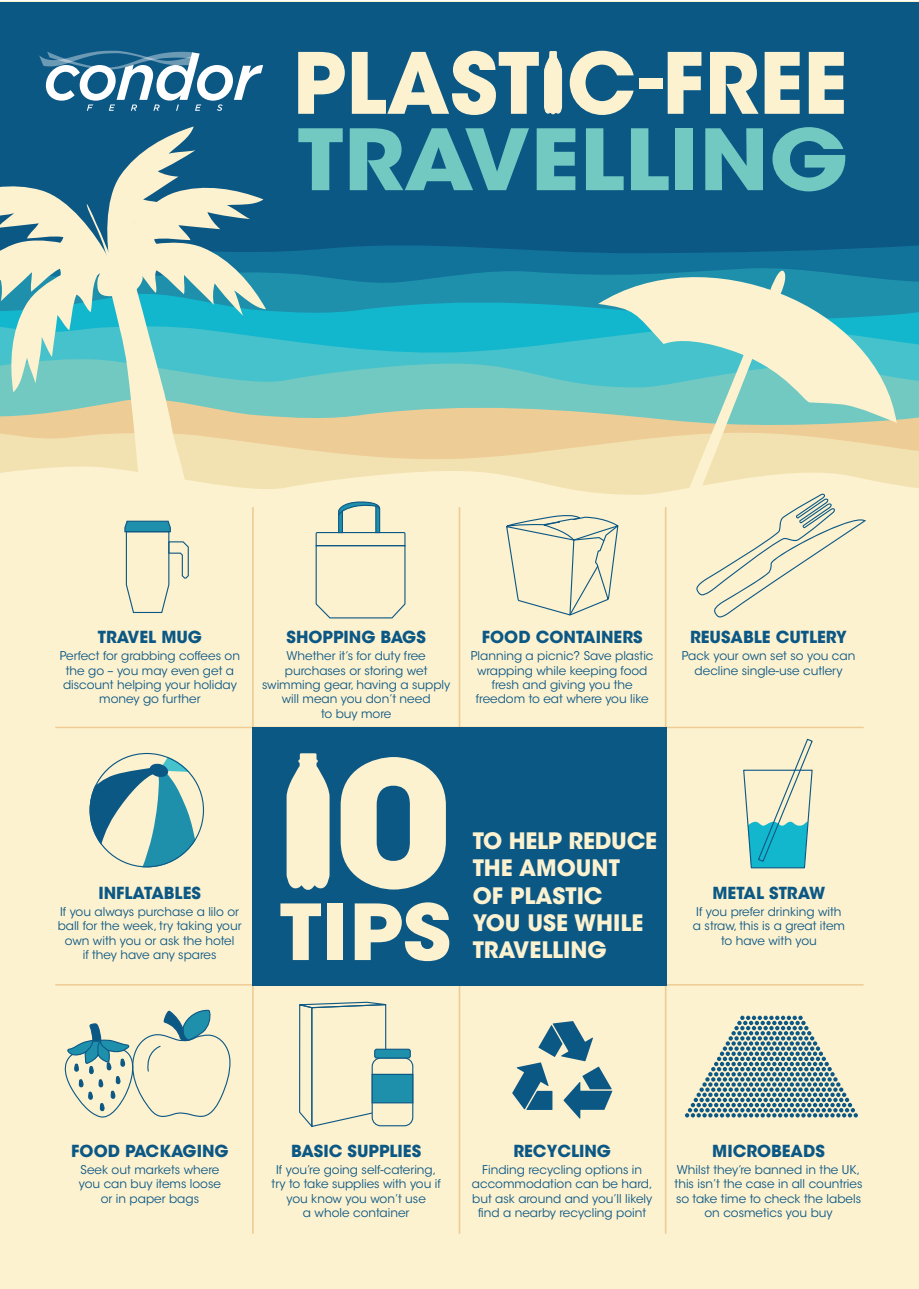
<style>
.page{position:relative;width:919px;height:1289px;background:#fff}
.page>*{position:absolute;margin:0;border:0;box-sizing:border-box;transform-origin:0 0}
.t1{font:700 172.5px "ITC Avant Garde Std";color:#fdf2d0;scale:1.1 1}
.t2{font:700 83.55px "ITC Avant Garde Std";color:#71c9c2;scale:1.1 1}
.t3{font:700 76.5px "ITC Avant Garde Std";color:#fdf2d0;scale:1.1 1}
.t4{font:700 22.5px/27px "ITC Avant Garde Std";color:#fdf2d0}
.t5{font:700 16.5px "ITC Avant Garde Std";color:#0c5885}
.t6{font:12px/14.4px "ITC Avant Garde Std";color:#0c5885;text-align:center}
</style>
<div class="page">
<div style="left:0;top:2px;width:918px;height:1286px;background:#fdf2d0"></div>
<div style="left:0;top:2px;width:918px;height:437px;background:#0c5885"></div>
<svg style="left:743px;top:738px;width:70px;height:131px"></svg>
<svg style="left:89px;top:753px;width:115px;height:114px"></svg>
<svg style="left:512px;top:1021px;width:100px;height:97px"></svg>
<svg style="left:299px;top:1001px;width:100px;height:126px"></svg>
<div style="left:372px;top:1058px;width:41px;height:67px;background:#fdf2d0;border-radius:8px"></div>
<div style="left:371px;top:1057px;width:42px;height:69px;border:1px solid #0c5885;border-radius:8px"></div>
<div style="left:371px;top:1073px;width:42px;height:30px;background:#1e90ac;border:1px solid #0c5885"></div>
<div style="left:374px;top:1049px;width:36px;height:9px;background:#1e90ac;border-radius:2px"></div>
<div style="left:374px;top:1048px;width:37px;height:10px;border:1px solid #0c5885;border-radius:2px"></div>
<svg style="left:685px;top:1015px;width:172px;height:102px"></svg>
<hr style="left:252px;top:507px;width:2px;height:726px;background:#eecc95">
<hr style="left:458px;top:507px;width:2px;height:220px;background:#eecc95">
<hr style="left:458px;top:984px;width:2px;height:249px;background:#eecc95">
<hr style="left:664px;top:507px;width:2px;height:726px;background:#eecc95">
<hr style="left:55px;top:726px;width:808px;height:2px;background:#eecc95">
<hr style="left:55px;top:984px;width:808px;height:1px;background:#eecc95">
<div style="left:252px;top:726px;width:414px;height:259px;background:#0c5885"></div>
<svg style="left:0;top:126px;width:918px;height:493px"></svg>
<svg style="left:64px;top:1009px;width:166px;height:109px"></svg>
<svg style="left:298px;top:52px;width:47px;height:62px"></svg>
<svg style="left:569px;top:51px;width:64px;height:64px"></svg>
<svg style="left:667px;top:52px;width:34px;height:62px"></svg>
<svg style="left:710px;top:52px;width:48px;height:62px"></svg>
<svg style="left:764px;top:52px;width:35px;height:62px;background:#ced4c1"></svg>
<svg style="left:808px;top:52px;width:35px;height:62px;background:#cdd3c1"></svg>
<svg style="left:352px;top:51px;width:210px;height:64px"></svg>
<svg style="left:286px;top:753px;width:43px;height:136px;background:#dbdcc5"></svg>
<div style="left:639px;top:79px;width:23px;height:10px;background:#fdf2d0"></div>
<svg style="left:39px;top:51px;width:224px;height:60px"></svg>
<h2 class="t2" style="left:297px;top:105px;width:502px">TRAVELLING</h2>
<h3 class="t5" style="left:98px;top:626px;width:106px">TRAVEL MUG</h3>
<p class="t6" style="left:60px;top:649px;width:182px">Perfect for grabbing coffees on the go – you may even get a discount helping your holiday money go further</p>
<h3 class="t5" style="left:98px;top:881px;width:104px">INFLATABLES</h3>
<p class="t6" style="left:58px;top:904px;width:185px">If you always purchase a lilo or ball for the week, try taking your own with you or ask the hotel<br>if they have any spares</p>
<h3 class="t5" style="left:286px;top:626px;width:141px">SHOPPING BAGS</h3>
<p class="t6" style="left:262px;top:649px;width:190px">Whether it’s for duty free purchases or storing wet swimming gear, having a supply will mean you don’t need<br>to buy more</p>
<h1 class="t1" style="left:334px;top:711px;width:109px">0</h1>
<h3 class="t3" style="left:279px;top:882px;width:157px">TIPS</h3>
<h3 class="t5" style="left:482px;top:626px;width:162px">FOOD CONTAINERS</h3>
<p class="t6" style="left:471px;top:649px;width:184px">Planning a picnic? Save plastic wrapping while keeping food fresh and giving you the freedom to eat where you like</p>
<h3 class="t4" style="left:472px;top:827px;width:186px">TO HELP REDUCE<br>THE AMOUNT<br>OF PLASTIC<br>YOU USE WHILE</h3>
<h3 class="t4" style="left:472px;top:935px;width:136px">TRAVELLING</h3>
<h3 class="t5" style="left:690px;top:626px;width:158px">REUSABLE CUTLERY</h3>
<p class="t6" style="left:681px;top:649px;width:175px">Pack your own set so you can decline single-use cutlery</p>
<h3 class="t5" style="left:712px;top:881px;width:114px">METAL STRAW</h3>
<p class="t6" style="left:693px;top:904px;width:154px">If you prefer drinking with a straw, this is a great item to have with you</p>
<h3 class="t5" style="left:71px;top:1139px;width:159px">FOOD PACKAGING</h3>
<p class="t6" style="left:79px;top:1162px;width:144px">Seek out markets where you can buy items loose or in paper bags</p>
<h3 class="t5" style="left:291px;top:1139px;width:131px">BASIC SUPPLIES</h3>
<p class="t6" style="left:271px;top:1162px;width:171px">If you’re going self-catering, try to take supplies with you if you know you won’t use<br>a whole container</p>
<h3 class="t5" style="left:513px;top:1139px;width:99px">RECYCLING</h3>
<p class="t6" style="left:472px;top:1162px;width:182px">Finding recycling options in accommodation can be hard, but ask around and you’ll likely find a nearby recycling point</p>
<h3 class="t5" style="left:712px;top:1139px;width:114px">MICROBEADS</h3>
<p class="t6" style="left:674px;top:1162px;width:189px">Whilst they’re banned in the UK, this isn’t the case in all countries so take time to check the labels on cosmetics you buy</p>
</div>
